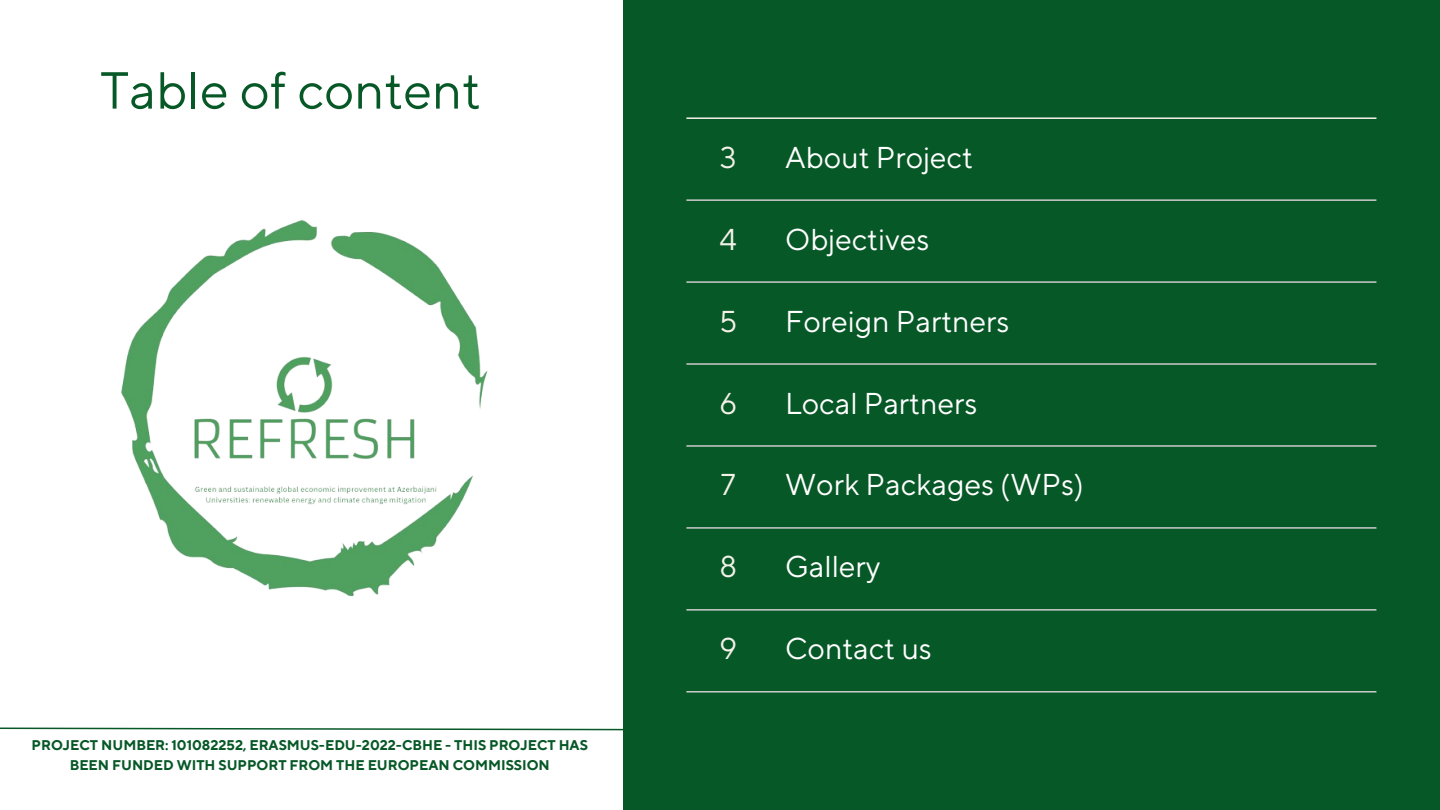
<style>
.page{position:relative;width:1440px;height:810px;background:#fff}
.page>*{position:absolute;margin:0;border:0;box-sizing:border-box;transform-origin:0 0}
.t1{font:52px "TT Norms Pro";color:#075827}
.t2{font:30px "TT Norms Pro";color:#fff}
.t3{font:30px "TT Norms Pro";color:#f4f1e9}
.t4{font:700 14px/19.5px "TT Norms Pro";color:#075827;text-align:center}
</style>
<div class="page">
<div style="left:623px;top:0;width:817px;height:810px;background:#075827"></div>
<hr style="left:686px;top:117px;width:690px;height:2px;background:#f4f1e9">
<hr style="left:686px;top:199px;width:690px;height:2px;background:#ccc">
<hr style="left:686px;top:281px;width:690px;height:2px;background:#ccc">
<hr style="left:686px;top:363px;width:690px;height:2px;background:#ccc">
<hr style="left:686px;top:445px;width:690px;height:2px;background:#ccc">
<hr style="left:686px;top:527px;width:690px;height:2px;background:#ccc">
<hr style="left:686px;top:609px;width:690px;height:2px;background:#ccc">
<hr style="left:686px;top:691px;width:690px;height:2px;background:#ccc">
<img style="left:121px;top:220px;width:367px;height:377px">
<svg style="left:0;top:727px;width:623px;height:4px"></svg>
<h1 class="t1" style="left:100px;top:59px;width:382px">Table of content</h1>
<p class="t4" style="left:32px;top:736px;width:558px">PROJECT NUMBER: 101082252, ERASMUS-EDU-2022-CBHE - THIS PROJECT HAS<br>BEEN FUNDED WITH SUPPORT FROM THE EUROPEAN COMMISSION</p>
<p class="t3" style="left:720px;top:139px;width:18px">3</p>
<p class="t2" style="left:785px;top:139px;width:189px">About Project</p>
<p class="t3" style="left:719px;top:221px;width:19px">4</p>
<p class="t2" style="left:785px;top:221px;width:146px">Objectives</p>
<p class="t3" style="left:719px;top:303px;width:20px">5</p>
<p class="t2" style="left:785px;top:303px;width:226px">Foreign Partners</p>
<p class="t3" style="left:719px;top:385px;width:19px">6</p>
<p class="t2" style="left:785px;top:385px;width:194px">Local Partners</p>
<p class="t3" style="left:721px;top:467px;width:16px">7</p>
<p class="t2" style="left:785px;top:467px;width:300px">Work Packages (WPs)</p>
<p class="t3" style="left:719px;top:549px;width:19px">8</p>
<p class="t2" style="left:785px;top:549px;width:97px">Gallery</p>
<p class="t3" style="left:719px;top:631px;width:19px">9</p>
<p class="t2" style="left:785px;top:631px;width:148px">Contact us</p>
</div>
